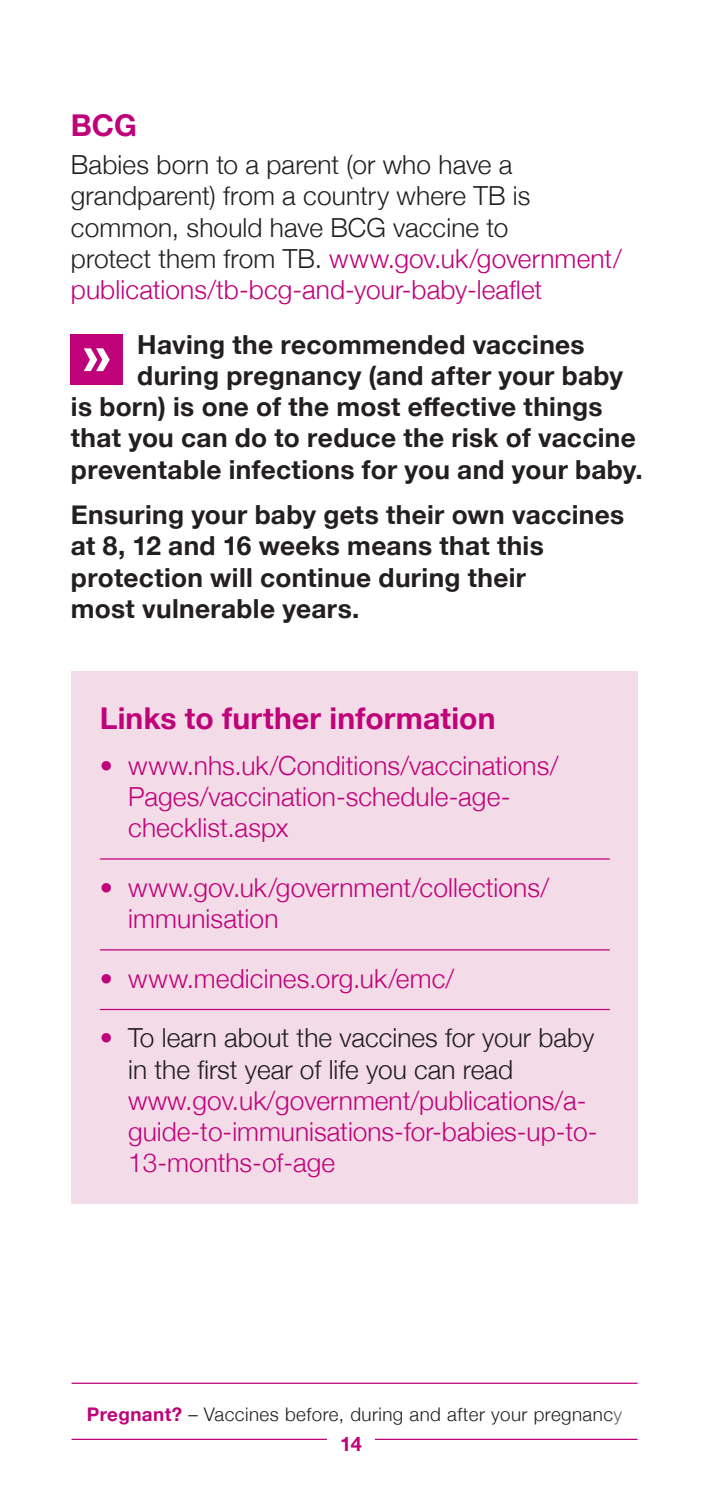
<style>
.page{position:relative;width:702px;height:1489px;background:#fff}
.page>*{position:absolute;margin:0;border:0;box-sizing:border-box;transform-origin:0 0}
.t1{font:700 55.5px "Frutiger LT Pro";color:#fff}
.t2{font:700 30px "Helvetica Neue";letter-spacing:.005em;color:#c0027a}
.t3{font:300 26.25px/31.2px "Helvetica Neue";color:#c0027a}
.pull_quote{font:700 26.25px/31.2px "Helvetica Neue";letter-spacing:.01em;color:#231f20}
.Body{font:300 26.25px/31.2px "Helvetica Neue";letter-spacing:.005em;color:#231f20}
.t4{font:700 20px "Helvetica Neue";color:#c0027a}
.t5{font:300 18.75px "Helvetica Neue";letter-spacing:.025em;color:#231f20}
.s1{color:#c0027a}
.s2{color:#231f20}
.s3{font-weight:700;color:#c0027a}
.s4{color:#636366}
</style>
<div class="page">
<div style="left:71px;top:671px;width:567px;height:532px;background:#f3dbe7"></div>
<hr style="left:100px;top:858px;width:509px;height:1px;background:#c0027a">
<hr style="left:100px;top:949px;width:509px;height:1px;background:#c0027a">
<hr style="left:100px;top:1008px;width:509px;height:2px;background:#c0027a">
<div style="left:71px;top:334px;width:52px;height:51px;background:#c0027a"></div>
<hr style="left:71px;top:1438px;width:256px;height:1px;background:#c0027a">
<hr style="left:375px;top:1438px;width:262px;height:1px;background:#c0027a">
<hr style="left:71px;top:1382px;width:566px;height:1px;background:#c0027a">
<p class="t2" style="left:71px;top:101px;width:67px">BCG</p>
<p class="Body" style="left:71px;top:147px;width:552px">Babies born to a parent (or who have a grandparent) from a country where TB is common, should have BCG vaccine to<br>protect them from TB. <span class="s1">www.gov.uk/government/ publications/tb-bcg-and-your-baby-leaflet</span></p>
<p class="pull_quote" style="left:137px;top:329px;width:449px">Having the recommended vaccines</p>
<p class="pull_quote" style="left:137px;top:360px;width:487px">during pregnancy (and after your baby</p>
<p class="pull_quote" style="left:71px;top:392px;width:533px">is born) is one of the most effective things</p>
<p class="pull_quote" style="left:71px;top:423px;width:566px">that you can do to reduce the risk of vaccine</p>
<p class="pull_quote" style="left:71px;top:454px;width:573px">preventable infections for you and your baby.</p>
<p class="pull_quote" style="left:71px;top:499px;width:555px">Ensuring your baby gets their own vaccines at 8, 12 and 16 weeks means that this protection will continue during their<br>most vulnerable years.</p>
<p class="t1" style="left:82px;top:322px;width:32px">»</p>
<p class="t2" style="left:100px;top:694px;width:397px">Links to further information</p>
<p class="t3" style="left:128px;top:747px;width:431px;text-indent:-28px">• www.nhs.uk/Conditions/vaccinations/<br>Pages/vaccination-schedule-age&shy;checklist.aspx</p>
<p class="t3" style="left:128px;top:869px;width:422px;text-indent:-28px">• www.gov.uk/government/collections/ immunisation</p>
<p class="t3" style="left:100px;top:960px;width:356px">• www.medicines.org.uk/emc/</p>
<p class="t3" style="left:128px;top:1020px;width:471px;text-indent:-28px">• <span class="s2">To learn about the vaccines for your baby in the first year of life you can read </span>www.gov.uk/government/publications/a&shy;guide-to-immunisations-for-babies-up-to-13-months-of-age</p>
<p class="t5" style="left:87px;top:1398px;width:537px"><span class="s3">Pregnant?</span> – Vaccines before, during and after your pregnanc<span class="s4">y</span></p>
<p class="t4" style="left:340px;top:1428px;width:23px">14</p>
</div>
